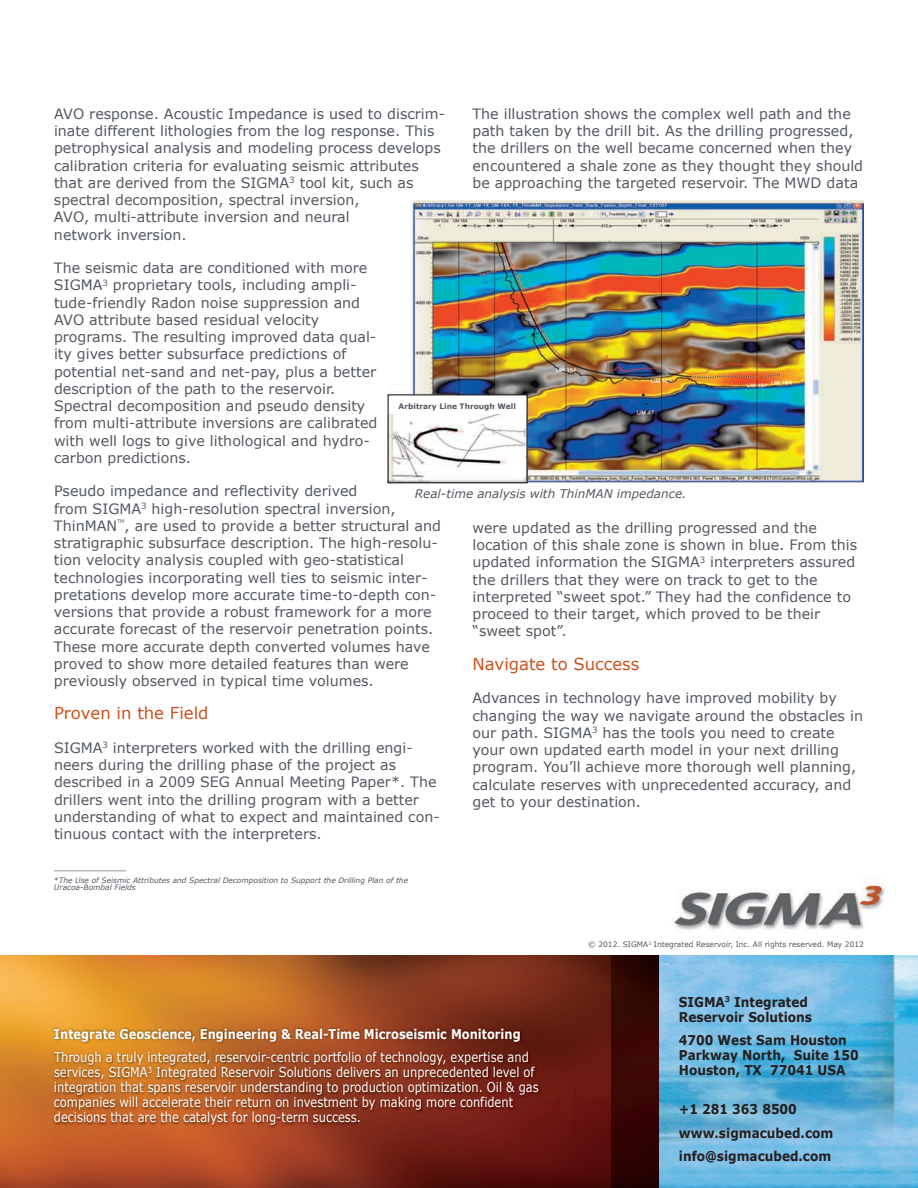
<style>
.page{position:relative;width:918px;height:1188px;background:#fff}
.page>*{position:absolute;margin:0;border:0;box-sizing:border-box;transform-origin:0 0}
.t1{font:16.5px "Verdana";color:#cb511c}
.t2{font:14.25px/17.2px "Verdana";color:#535860}
.t3{font:13.5px/15px "Verdana";color:#fff;scale:.85 1}
.t4{font:700 13.5px/15px "Verdana";color:#231f20;scale:.9 1}
.t5{font:700 13.5px "Verdana";color:#fff;scale:.85 1}
.t6{font:italic 12px "Verdana";color:#535860}
.t7{font:italic 7.5px/7.5px "Verdana";color:#535860}
.t8{font:7.5px "Verdana";color:#535860}
.t9{font:700 7.5px "Verdana";color:#535860}
.t10{font:5.1px "Verdana";color:#535860}
.s1{font-style:normal}
</style>
<div class="page">
<img style="left:0;top:955px;width:612px;height:233px">
<img style="left:612px;top:955px;width:48px;height:233px">
<img style="left:660px;top:955px;width:258px;height:233px">
<img style="left:672px;top:882px;width:213px;height:48px">
<img style="left:387px;top:200px;width:477px;height:283px">
<div style="left:388px;top:395px;width:139px;height:19px;background:#fff"></div>
<div style="left:388px;top:394px;width:140px;height:89px;border:1px solid #231f20"></div>
<hr style="left:54px;top:871px;width:72px;height:1px;background:#939598">
<img style="left:43px;top:1021px;width:533px;height:120px">
<p class="t2" style="left:54px;top:105px;width:393px">AVO response. Acoustic Impedance is used to discrim&shy;inate different lithologies from the log response. This petrophysical analysis and modeling process develops calibration criteria for evaluating seismic attributes that are derived from the SIGMA<sup>3</sup> tool kit, such as spectral decomposition, spectral inversion,<br>AVO, multi-attribute inversion and neural<br>network inversion.</p>
<p class="t2" style="left:54px;top:259px;width:325px">The seismic data are conditioned with more SIGMA<sup>3</sup> proprietary tools, including ampli&shy;tude-friendly Radon noise suppression and AVO attribute based residual velocity programs. The resulting improved data qual&shy;ity gives better subsurface predictions of potential net-sand and net-pay, plus a better description of the path to the reservoir.<br>Spectral decomposition and pseudo density from multi-attribute inversions are calibrated with well logs to give lithological and hydro&shy;carbon predictions.</p>
<p class="t2" style="left:54px;top:482px;width:343px">Pseudo impedance and reflectivity derived<br>from SIGMA<sup>3</sup> high-resolution spectral inversion,<br>ThinMAN</p>
<p class="t2" style="left:472px;top:105px;width:392px">The illustration shows the complex well path and the path taken by the drill bit. As the drilling progressed, the drillers on the well became concerned when they encountered a shale zone as they thought they should be approaching the targeted reservoir. The MWD data</p>
<p class="t9" style="left:399px;top:402px;width:119px">Arbitrary Line Through Well</p>
<p class="t6" style="left:415px;top:486px;width:273px">Real-time analysis with ThinMAN impedance.</p>
<p class="t10" style="left:117px;top:518px;width:9px">TM</p>
<p class="t2" style="left:54px;top:516px;width:389px;text-indent:71px">, are used to provide a better structural and stratigraphic subsurface description. The high-resolu&shy;tion velocity analysis coupled with geo-statistical technologies incorporating well ties to seismic inter&shy;pretations develop more accurate time-to-depth con&shy;versions that provide a robust framework for a more accurate forecast of the reservoir penetration points.<br>These more accurate depth converted volumes have proved to show more detailed features than were previously observed in typical time volumes.</p>
<p class="t1" style="left:54px;top:703px;width:156px">Proven in the Field</p>
<p class="t2" style="left:54px;top:739px;width:387px">SIGMA<sup>3</sup> interpreters worked with the drilling engi&shy;neers during the drilling phase of the project as described in a 2009 SEG Annual Meeting Paper*. The drillers went into the drilling program with a better understanding of what to expect and maintained con&shy;tinuous contact with the interpreters.</p>
<p class="t2" style="left:472px;top:519px;width:386px">were updated as the drilling progressed and the location of this shale zone is shown in blue. From this updated information the SIGMA<sup>3</sup> interpreters assured the drillers that they were on track to get to the interpreted “sweet spot.” They had the confidence to proceed to their target, which proved to be their “sweet spot”.</p>
<p class="t1" style="left:472px;top:653px;width:169px">Navigate to Success</p>
<p class="t2" style="left:472px;top:689px;width:392px">Advances in technology have improved mobility by changing the way we navigate around the obstacles in our path. SIGMA<sup>3</sup> has the tools you need to create your own updated earth model in your next drilling program. You’ll achieve more thorough well planning, calculate reserves with unprecedented accuracy, and get to your destination.</p>
<p class="t7" style="left:54px;top:876px;width:356px"><span class="s1">*</span>The Use of Seismic Attributes and Spectral Decomposition to Support the Drilling Plan of the<br>Uracoa-Bombal Fields</p>
<p class="t5" style="left:54px;top:1025px;width:551px">Integrate Geoscience, Engineering &amp; Real-Time Microseismic Monitoring</p>
<p class="t3" style="left:54px;top:1050px;width:572px">Through a truly integrated, reservoir-centric portfolio of technology, expertise and services, SIGMA<sup>3</sup> Integrated Reservoir Solutions delivers an unprecedented level of integration that spans reservoir understanding to production optimization. Oil &amp; gas companies will accelerate their return on investment by making more confident decisions that are the catalyst for long-term success.</p>
<p class="t8" style="left:588px;top:940px;width:277px">© 2012. SIGMA<sup>3</sup> Integrated Reservoir, Inc. All rights reserved. May 2012</p>
<p class="t4" style="left:679px;top:994px;width:149px">SIGMA<sup>3</sup> Integrated<br>Reservoir Solutions</p>
<p class="t4" style="left:679px;top:1033px;width:201px">4700 West Sam Houston<br>Parkway North, Suite 150<br>Houston, TX 77041 USA</p>
<p class="t4" style="left:679px;top:1097px;width:173px;line-height:23.7px">+1 281 363 8500 www.sigmacubed.com info@sigmacubed.com</p>
</div>
